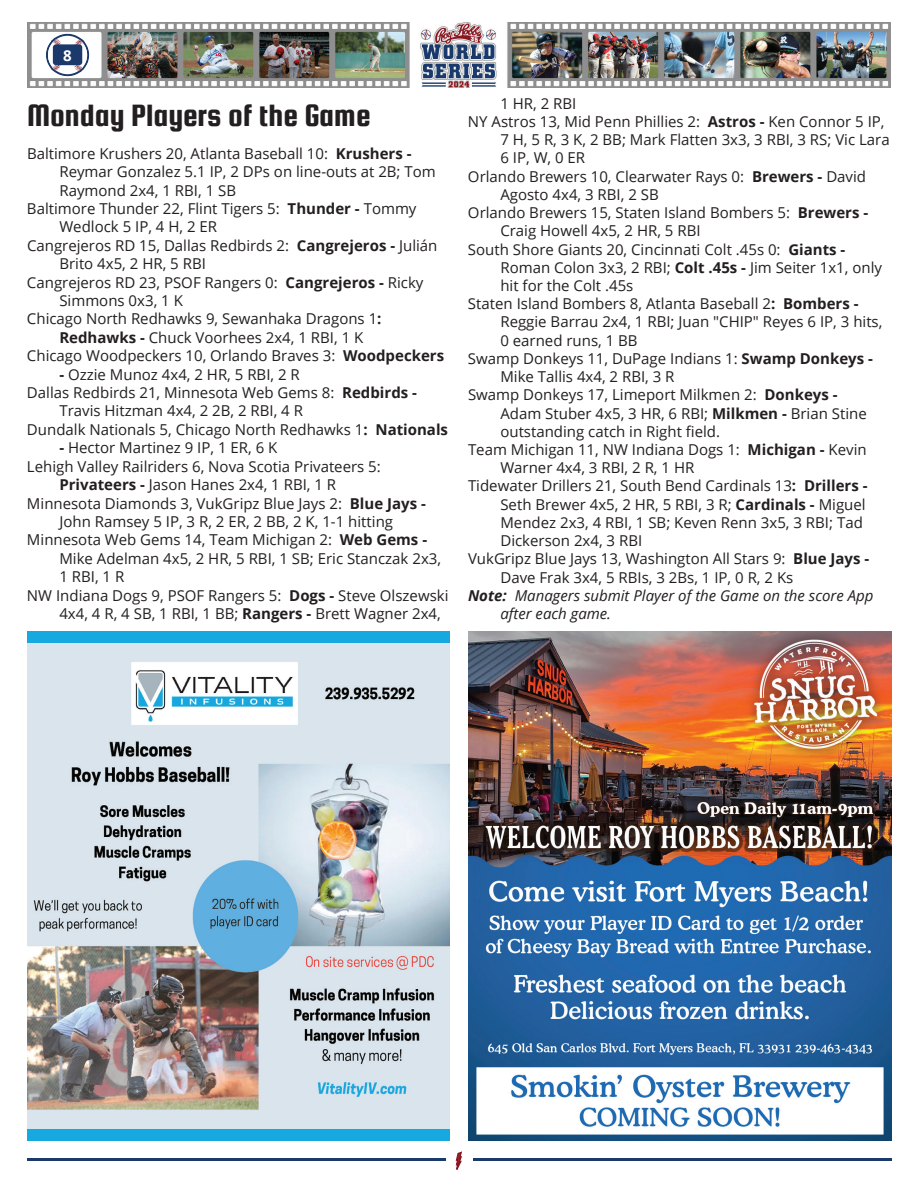
<style>
.page{position:relative;width:918px;height:1188px;background:#fff}
.page>*{position:absolute;margin:0;border:0;box-sizing:border-box;transform-origin:0 0}
.t1{font:33px "Squada One";color:#231f20}
.t2{font:15px "Open Sans";color:#231f20}
.t3{font:italic 15px "Open Sans";color:#231f20}
.t4{font:700 15px "Open Sans";color:#fff}
.s1{font-weight:700}
</style>
<div class="page">
<svg style="left:455px;top:1151px;width:7px;height:19px"></svg>
<hr style="left:27px;top:1158px;width:419px;height:3px;background:#1a3a6b">
<hr style="left:473px;top:1158px;width:418px;height:3px;background:#1a3a6b">
<img style="left:27px;top:23px;width:864px;height:64px">
<svg style="left:45px;top:32px;width:45px;height:46px"></svg>
<div style="left:53px;top:44px;width:29px;height:21px;background:#1c396c;border-radius:3px"></div>
<img style="left:468px;top:631px;width:423px;height:510px">
<img style="left:27px;top:631px;width:423px;height:510px">
<p class="t4" style="left:63px;top:45px;width:10px">8</p>
<h1 class="t1" style="left:27px;top:97px;width:345px">Monday Players of the Game</h1>
<p class="t2" style="left:27px;top:143px;width:386px">Baltimore Krushers 20, Atlanta Baseball 10: <span class="s1">Krushers -</span></p>
<p class="t2" style="left:59px;top:161px;width:378px">Reymar Gonzalez 5.1 IP, 2 DPs on line-outs at 2B; Tom</p>
<p class="t2" style="left:59px;top:180px;width:178px">Raymond 2x4, 1 RBI, 1 SB</p>
<p class="t2" style="left:27px;top:198px;width:391px">Baltimore Thunder 22, Flint Tigers 5: <span class="s1">Thunder -</span> Tommy</p>
<p class="t2" style="left:59px;top:217px;width:159px">Wedlock 5 IP, 4 H, 2 ER</p>
<p class="t2" style="left:27px;top:235px;width:412px">Cangrejeros RD 15, Dallas Redbirds 2: <span class="s1">Cangrejeros -</span> Julián</p>
<p class="t2" style="left:59px;top:254px;width:148px">Brito 4x5, 2 HR, 5 RBI</p>
<p class="t2" style="left:27px;top:272px;width:398px">Cangrejeros RD 23, PSOF Rangers 0: <span class="s1">Cangrejeros -</span> Ricky</p>
<p class="t2" style="left:59px;top:290px;width:125px">Simmons 0x3, 1 K</p>
<p class="t2" style="left:27px;top:309px;width:356px">Chicago North Redhawks 9, Sewanhaka Dragons 1<span class="s1">:</span></p>
<p class="t2" style="left:59px;top:327px;width:305px"><span class="s1">Redhawks -</span> Chuck Voorhees 2x4, 1 RBI, 1 K</p>
<p class="t2" style="left:27px;top:346px;width:419px">Chicago Woodpeckers 10, Orlando Braves 3: <span class="s1">Woodpeckers</span></p>
<p class="t2" style="left:59px;top:364px;width:242px"><span class="s1">-</span> Ozzie Munoz 4x4, 2 HR, 5 RBI, 2 R</p>
<p class="t2" style="left:27px;top:382px;width:392px">Dallas Redbirds 21, Minnesota Web Gems 8: <span class="s1">Redbirds -</span></p>
<p class="t2" style="left:59px;top:401px;width:245px">Travis Hitzman 4x4, 2 2B, 2 RBI, 4 R</p>
<p class="t2" style="left:27px;top:419px;width:423px">Dundalk Nationals 5, Chicago North Redhawks 1<span class="s1">: Nationals</span></p>
<p class="t2" style="left:59px;top:438px;width:219px"><span class="s1">-</span> Hector Martinez 9 IP, 1 ER, 6 K</p>
<p class="t2" style="left:27px;top:456px;width:355px">Lehigh Valley Railriders 6, Nova Scotia Privateers 5:</p>
<p class="t2" style="left:59px;top:474px;width:278px"><span class="s1">Privateers -</span> Jason Hanes 2x4, 1 RBI, 1 R</p>
<p class="t2" style="left:27px;top:493px;width:400px">Minnesota Diamonds 3, VukGripz Blue Jays 2: <span class="s1">Blue Jays -</span></p>
<p class="t2" style="left:59px;top:511px;width:335px">John Ramsey 5 IP, 3 R, 2 ER, 2 BB, 2 K, 1-1 hitting</p>
<p class="t2" style="left:27px;top:530px;width:402px">Minnesota Web Gems 14, Team Michigan 2: <span class="s1">Web Gems -</span></p>
<p class="t2" style="left:59px;top:548px;width:383px">Mike Adelman 4x5, 2 HR, 5 RBI, 1 SB; Eric Stanczak 2x3,</p>
<p class="t2" style="left:59px;top:566px;width:66px">1 RBI, 1 R</p>
<p class="t2" style="left:27px;top:585px;width:423px">NW Indiana Dogs 9, PSOF Rangers 5: <span class="s1">Dogs -</span> Steve Olszewski</p>
<p class="t2" style="left:59px;top:603px;width:383px">4x4, 4 R, 4 SB, 1 RBI, 1 BB; <span class="s1">Rangers -</span> Brett Wagner 2x4,</p>
<p class="t2" style="left:500px;top:93px;width:78px">1 HR, 2 RBI</p>
<p class="t2" style="left:468px;top:111px;width:418px">NY Astros 13, Mid Penn Phillies 2: <span class="s1">Astros -</span> Ken Connor 5 IP,</p>
<p class="t2" style="left:500px;top:130px;width:391px">7 H, 5 R, 3 K, 2 BB; Mark Flatten 3x3, 3 RBI, 3 RS; Vic Lara</p>
<p class="t2" style="left:500px;top:148px;width:86px">6 IP, W, 0 ER</p>
<p class="t2" style="left:468px;top:166px;width:400px">Orlando Brewers 10, Clearwater Rays 0: <span class="s1">Brewers -</span> David</p>
<p class="t2" style="left:500px;top:184px;width:160px">Agosto 4x4, 3 RBI, 2 SB</p>
<p class="t2" style="left:468px;top:202px;width:402px">Orlando Brewers 15, Staten Island Bombers 5: <span class="s1">Brewers -</span></p>
<p class="t2" style="left:500px;top:221px;width:202px">Craig Howell 4x5, 2 HR, 5 RBI</p>
<p class="t2" style="left:468px;top:239px;width:379px">South Shore Giants 20, Cincinnati Colt .45s 0: <span class="s1">Giants -</span></p>
<p class="t2" style="left:500px;top:257px;width:383px">Roman Colon 3x3, 2 RBI; <span class="s1">Colt .45s -</span> Jim Seiter 1x1, only</p>
<p class="t2" style="left:500px;top:275px;width:135px">hit for the Colt .45s</p>
<p class="t2" style="left:468px;top:294px;width:392px">Staten Island Bombers 8, Atlanta Baseball 2<span class="s1">: Bombers -</span></p>
<p class="t2" style="left:500px;top:312px;width:384px">Reggie Barrau 2x4, 1 RBI; Juan "CHIP" Reyes 6 IP, 3 hits,</p>
<p class="t2" style="left:500px;top:330px;width:139px">0 earned runs, 1 BB</p>
<p class="t2" style="left:468px;top:348px;width:407px">Swamp Donkeys 11, DuPage Indians 1: <span class="s1">Swamp Donkeys -</span></p>
<p class="t2" style="left:500px;top:366px;width:176px">Mike Tallis 4x4, 2 RBI, 3 R</p>
<p class="t2" style="left:468px;top:385px;width:371px">Swamp Donkeys 17, Limeport Milkmen 2: <span class="s1">Donkeys -</span></p>
<p class="t2" style="left:500px;top:403px;width:368px">Adam Stuber 4x5, 3 HR, 6 RBI; <span class="s1">Milkmen -</span> Brian Stine</p>
<p class="t2" style="left:500px;top:421px;width:221px">outstanding catch in Right field.</p>
<p class="t2" style="left:468px;top:439px;width:400px">Team Michigan 11, NW Indiana Dogs 1: <span class="s1">Michigan -</span> Kevin</p>
<p class="t2" style="left:500px;top:458px;width:195px">Warner 4x4, 3 RBI, 2 R, 1 HR</p>
<p class="t2" style="left:468px;top:476px;width:401px">Tidewater Drillers 21, South Bend Cardinals 13<span class="s1">: Drillers -</span></p>
<p class="t2" style="left:500px;top:494px;width:367px">Seth Brewer 4x5, 2 HR, 5 RBI, 3 R; <span class="s1">Cardinals -</span> Miguel</p>
<p class="t2" style="left:500px;top:512px;width:364px">Mendez 2x3, 4 RBI, 1 SB; Keven Renn 3x5, 3 RBI; Tad</p>
<p class="t2" style="left:500px;top:530px;width:143px">Dickerson 2x4, 3 RBI</p>
<p class="t2" style="left:468px;top:549px;width:403px">VukGripz Blue Jays 13, Washington All Stars 9: <span class="s1">Blue Jays -</span></p>
<p class="t2" style="left:500px;top:567px;width:295px">Dave Frak 3x4, 5 RBIs, 3 2Bs, 1 IP, 0 R, 2 Ks</p>
<p class="t3" style="left:468px;top:585px;width:407px"><span class="s1">Note:</span> Managers submit Player of the Game on the score App</p>
<p class="t3" style="left:500px;top:603px;width:112px">after each game.</p>
</div>
